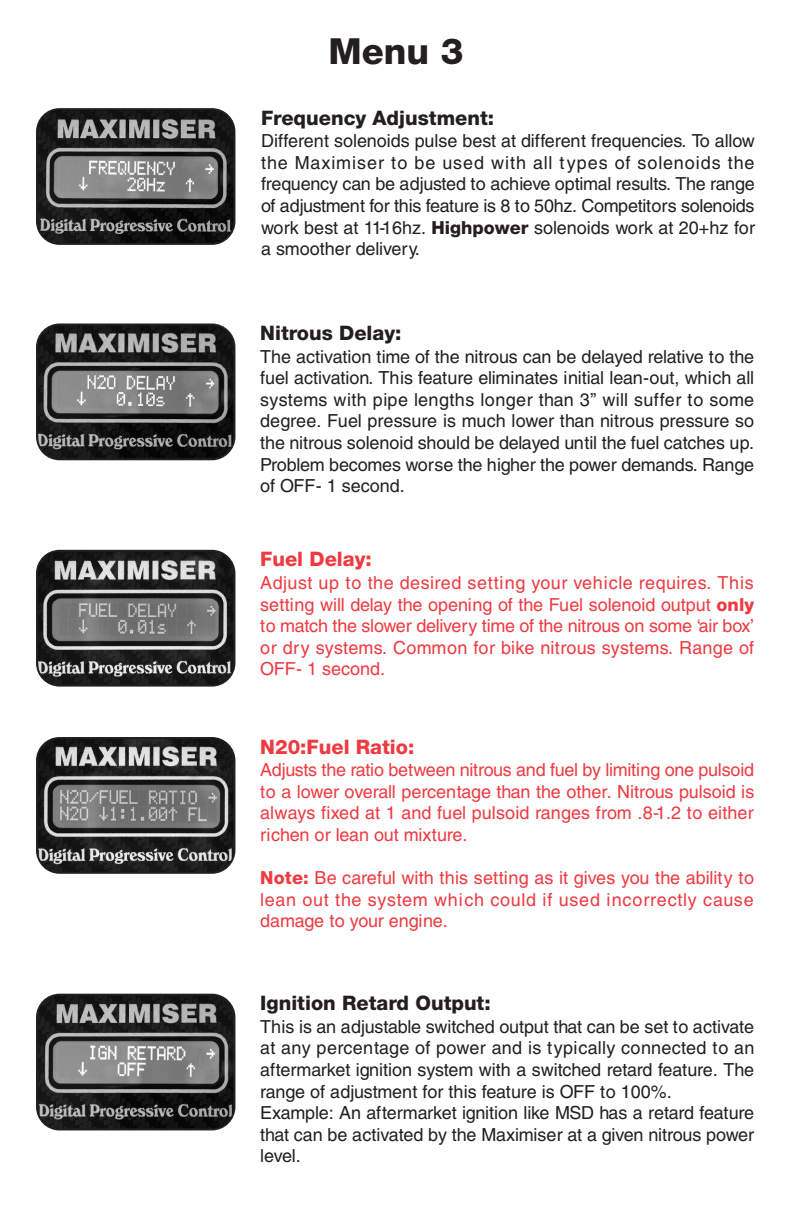
<style>
.page{position:relative;width:792px;height:1224px;background:#fff}
.page>*{position:absolute;margin:0;border:0;box-sizing:border-box;transform-origin:0 0}
.t1{font:800 36px "Helvetica Neue";color:#231f20}
.t2{font:800 20px "Helvetica Neue";color:#231f20}
.t3{font:800 20px "Helvetica Neue";color:#ee3a41}
.t4{font:18px/21.6px "Helvetica";color:#231f20;text-align:justify}
.t5{font:18px/21.6px "Helvetica";letter-spacing:.01em;color:#ee3a41;text-align:justify}
.s1{font-family:"Helvetica Neue";font-weight:800}
</style>
<div class="page">
<svg style="left:36px;top:108px;width:199px;height:137px;background:#545354"></svg>
<svg style="left:36px;top:323px;width:199px;height:137px;background:#535252"></svg>
<svg style="left:36px;top:550px;width:199px;height:137px;background:#5a5959"></svg>
<svg style="left:36px;top:994px;width:199px;height:136px;background:#565656"></svg>
<svg style="left:36px;top:737px;width:199px;height:137px;background:#5b5b5b"></svg>
<h1 class="t1" style="left:329px;top:38px;width:136px">Menu 3</h1>
<p class="t2" style="left:261px;top:110px;width:235px">Frequency Adjustment:</p>
<p class="t4" style="left:261px;top:132px;width:495px">Different solenoids pulse best at different frequencies. To allow the Maximiser to be used with all types of solenoids the frequency can be adjusted to achieve optimal results. The range of adjustment for this feature is 8 to 50hz. Competitors solenoids work best at 11-16hz. <span class="s1">Highpower</span> solenoids work at 20+hz for a smoother delivery.</p>
<p class="t2" style="left:260px;top:326px;width:143px">Nitrous Delay:</p>
<p class="t4" style="left:260px;top:347px;width:495px">The activation time of the nitrous can be delayed relative to the fuel activation. This feature eliminates initial lean-out, which all systems with pipe lengths longer than 3” will suffer to some degree. Fuel pressure is much lower than nitrous pressure so the nitrous solenoid should be delayed until the fuel catches up.<br>Problem becomes worse the higher the power demands. Range of OFF- 1 second.</p>
<p class="t3" style="left:260px;top:552px;width:113px">Fuel Delay:</p>
<p class="t5" style="left:260px;top:573px;width:496px">Adjust up to the desired setting your vehicle requires. This setting will delay the opening of the Fuel solenoid output <span class="s1">only </span>to match the slower delivery time of the nitrous on some ‘air box’ or dry systems. Common for bike nitrous systems. Range of OFF- 1 second.</p>
<p class="t3" style="left:260px;top:739px;width:156px">N20:Fuel Ratio:</p>
<p class="t5" style="left:260px;top:761px;width:496px">Adjusts the ratio between nitrous and fuel by limiting one pulsoid to a lower overall percentage than the other. Nitrous pulsoid is always fixed at 1 and fuel pulsoid ranges from .8-1.2 to either richen or lean out mixture.</p>
<p class="t5" style="left:260px;top:869px;width:495px"><span class="s1">Note:</span> Be careful with this setting as it gives you the ability to lean out the system which could if used incorrectly cause damage to your engine.</p>
<p class="t2" style="left:260px;top:996px;width:232px">Ignition Retard Output:</p>
<p class="t4" style="left:260px;top:1017px;width:496px;text-align:left">This is an adjustable switched output that can be set to activate at any percentage of power and is typically connected to an aftermarket ignition system with a switched retard feature. The range of adjustment for this feature is OFF to 100%.<br>Example: An aftermarket ignition like MSD has a retard feature that can be activated by the Maximiser at a given nitrous power level.</p>
</div>
